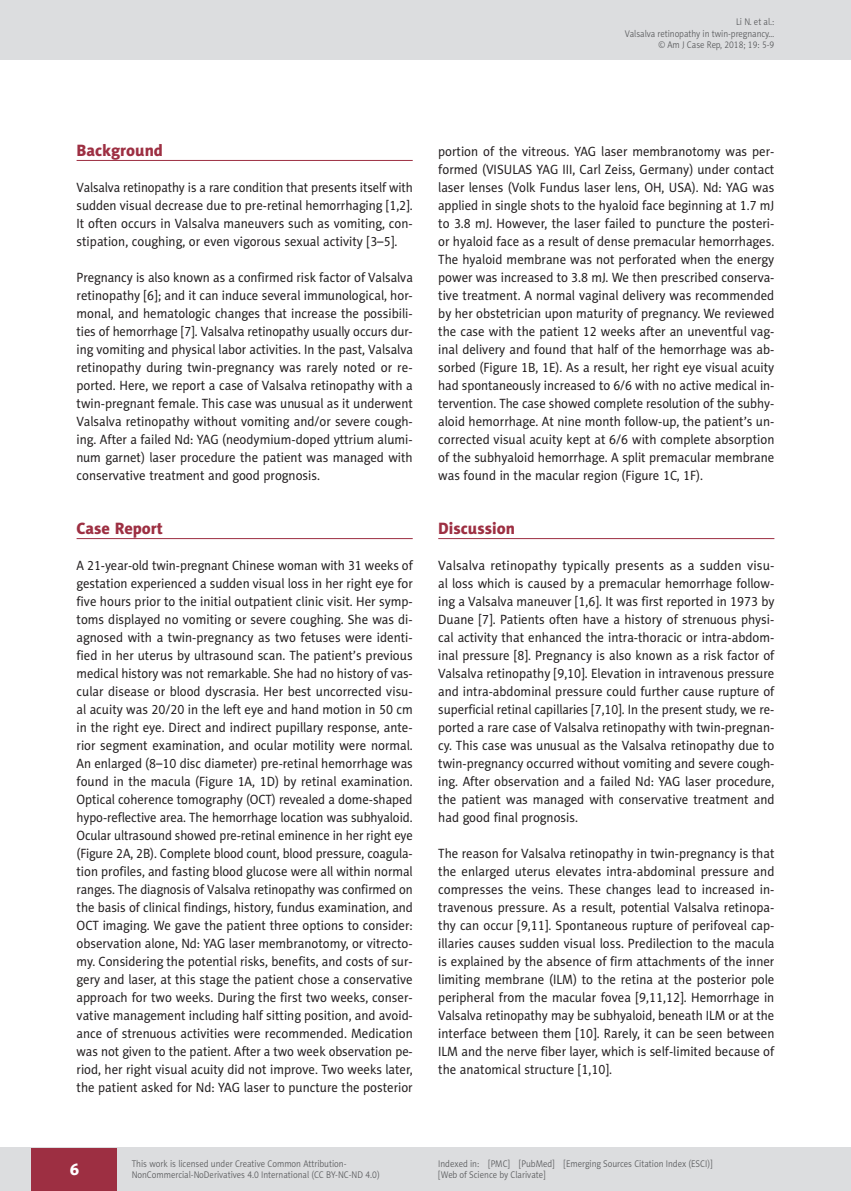
<style>
.page{position:relative;width:851px;height:1191px;background:#fff}
.page>*{position:absolute;margin:0;border:0;box-sizing:border-box;transform-origin:0 0}
.AJCR_Headline_1{font:16.5px "Naomi Sans EFN Heavy";color:#9d2f42}
.t1{font:16.5px "Naomi Sans EFN Heavy";color:#fff}
.AJCR_Body{font:13.5px/18px "Naomi Sans EFN";color:#231f20;text-align:justify;scale:.94 1}
.AJCR_Body-2{font:13.5px/18px "Naomi Sans EFN";color:#231f20;text-align:justify;scale:.95 1}
.AJCR_Body-3{font:13.5px/18px "Naomi Sans EFN";color:#231f20;text-align:justify}
.AJCR_Body-4{font:13.5px/18px "Naomi Sans EFN";color:#231f20;text-align:justify;scale:.93 1}
.AJCR_pagina_zywa{font:9.75px/11.2px "Naomi Sans EFN Light";color:#57585a;scale:.9 1}
.AJCR_pagina_sygnatur{font:9.75px "Naomi Sans EFN Light";color:#57585a;scale:.9 1}
</style>
<div class="page">
<hr style="left:77px;top:160px;width:335px;height:1px;background:#9d2f42">
<hr style="left:77px;top:538px;width:335px;height:1px;background:#9d2f42">
<hr style="left:438px;top:538px;width:336px;height:1px;background:#9d2f42">
<div style="left:0;top:1148px;width:850px;height:43px;background:#dcdddf"></div>
<div style="left:32px;top:1147px;width:85px;height:43px;background:#9d2f42"></div>
<div style="left:0;top:0;width:850px;height:60px;background:#dcdddf"></div>
<hr style="left:850px;top:0;width:1px;height:60px;background:#dcdddf">
<p class="AJCR_pagina_zywa" style="left:624px;top:16px;width:167px;text-align:right">Li N. et al.:<br>Valsalva retinopathy in twin-pregnancy…</p>
<p class="AJCR_pagina_sygnatur" style="left:658px;top:39px;width:130px">© Am J Case Rep, 2018; 19: 5-9</p>
<p class="AJCR_Headline_1" style="left:77px;top:140px;width:88px">Background</p>
<p class="AJCR_Body-4" style="left:77px;top:178px;width:363px">Valsalva retinopathy is a rare condition that presents itself with sudden visual decrease due to pre-retinal hemorrhaging [1,2].<br>It often occurs in Valsalva maneuvers such as vomiting, con&shy;stipation, coughing, or even vigorous sexual activity [3–5].</p>
<p class="AJCR_Body" style="left:77px;top:268px;width:359px">Pregnancy is also known as a confirmed risk factor of Valsalva retinopathy [6]; and it can induce several immunological, hor&shy;monal, and hematologic changes that increase the possibili&shy;ties of hemorrhage [7]. Valsalva retinopathy usually occurs dur&shy;ing vomiting and physical labor activities. In the past, Valsalva retinopathy during twin-pregnancy was rarely noted or re&shy;ported. Here, we report a case of Valsalva retinopathy with a twin-pregnant female. This case was unusual as it underwent Valsalva retinopathy without vomiting and/or severe cough&shy;ing. After a failed Nd: YAG (neodymium-doped yttrium alumi&shy;num garnet) laser procedure the patient was managed with conservative treatment and good prognosis.</p>
<p class="AJCR_Headline_1" style="left:77px;top:518px;width:88px">Case Report</p>
<p class="AJCR_Body" style="left:77px;top:556px;width:359px">A 21-year-old twin-pregnant Chinese woman with 31 weeks of gestation experienced a sudden visual loss in her right eye for five hours prior to the initial outpatient clinic visit. Her symp&shy;toms displayed no vomiting or severe coughing. She was di&shy;agnosed with a twin-pregnancy as two fetuses were identi&shy;fied in her uterus by ultrasound scan. The patient’s previous medical history was not remarkable. She had no history of vas&shy;cular disease or blood dyscrasia. Her best uncorrected visu&shy;al acuity was 20/20 in the left eye and hand motion in 50 cm in the right eye. Direct and indirect pupillary response, ante&shy;rior segment examination, and ocular motility were normal.<br>An enlarged (8–10 disc diameter) pre-retinal hemorrhage was found in the macula (Figure 1A, 1D) by retinal examination.<br>Optical coherence tomography (OCT) revealed a dome-shaped hypo-reflective area. The hemorrhage location was subhyaloid.<br>Ocular ultrasound showed pre-retinal eminence in her right eye (Figure 2A, 2B). Complete blood count, blood pressure, coagula&shy;tion profiles, and fasting blood glucose were all within normal ranges. The diagnosis of Valsalva retinopathy was confirmed on the basis of clinical findings, history, fundus examination, and OCT imaging. We gave the patient three options to consider: observation alone, Nd: YAG laser membranotomy, or vitrecto&shy;my. Considering the potential risks, benefits, and costs of sur&shy;gery and laser, at this stage the patient chose a conservative approach for two weeks. During the first two weeks, conser&shy;vative management including half sitting position, and avoid&shy;ance of strenuous activities were recommended. Medication was not given to the patient. After a two week observation pe&shy;riod, her right visual acuity did not improve. Two weeks later, the patient asked for Nd: YAG laser to puncture the posterior</p>
<p class="AJCR_Body-2" style="left:438px;top:142px;width:355px">portion of the vitreous. YAG laser membranotomy was per&shy;formed (VISULAS YAG III, Carl Zeiss, Germany) under contact laser lenses (Volk Fundus laser lens, OH, USA). Nd: YAG was applied in single shots to the hyaloid face beginning at 1.7 mJ to 3.8 mJ. However, the laser failed to puncture the posteri&shy;or hyaloid face as a result of dense premacular hemorrhages.<br>The hyaloid membrane was not perforated when the energy power was increased to 3.8 mJ. We then prescribed conserva&shy;tive treatment. A normal vaginal delivery was recommended by her obstetrician upon maturity of pregnancy. We reviewed the case with the patient 12 weeks after an uneventful vag&shy;inal delivery and found that half of the hemorrhage was ab&shy;sorbed (Figure 1B, 1E). As a result, her right eye visual acuity had spontaneously increased to 6/6 with no active medical in&shy;tervention. The case showed complete resolution of the subhy&shy;aloid hemorrhage. At nine month follow-up, the patient’s un&shy;corrected visual acuity kept at 6/6 with complete absorption of the subhyaloid hemorrhage. A split premacular membrane was found in the macular region (Figure 1C, 1F).</p>
<p class="AJCR_Headline_1" style="left:438px;top:518px;width:78px">Discussion</p>
<p class="AJCR_Body-3" style="left:438px;top:556px;width:338px">Valsalva retinopathy typically presents as a sudden visu&shy;al loss which is caused by a premacular hemorrhage follow&shy;ing a Valsalva maneuver [1,6]. It was first reported in 1973 by Duane [7]. Patients often have a history of strenuous physi&shy;cal activity that enhanced the intra-thoracic or intra-abdom&shy;inal pressure [8]. Pregnancy is also known as a risk factor of Valsalva retinopathy [9,10]. Elevation in intravenous pressure and intra-abdominal pressure could further cause rupture of superficial retinal capillaries [7,10]. In the present study, we re&shy;ported a rare case of Valsalva retinopathy with twin-pregnan&shy;cy. This case was unusual as the Valsalva retinopathy due to twin-pregnancy occurred without vomiting and severe cough&shy;ing. After observation and a failed Nd: YAG laser procedure, the patient was managed with conservative treatment and had good final prognosis.</p>
<p class="AJCR_Body-2" style="left:438px;top:844px;width:355px">The reason for Valsalva retinopathy in twin-pregnancy is that the enlarged uterus elevates intra-abdominal pressure and compresses the veins. These changes lead to increased in&shy;travenous pressure. As a result, potential Valsalva retinopa&shy;thy can occur [9,11]. Spontaneous rupture of perifoveal cap&shy;illaries causes sudden visual loss. Predilection to the macula is explained by the absence of firm attachments of the inner limiting membrane (ILM) to the retina at the posterior pole peripheral from the macular fovea [9,11,12]. Hemorrhage in Valsalva retinopathy may be subhyaloid, beneath ILM or at the interface between them [10]. Rarely, it can be seen between ILM and the nerve fiber layer, which is self-limited because of the anatomical structure [1,10].</p>
<p class="t1" style="left:70px;top:1159px;width:11px">6</p>
<p class="AJCR_pagina_zywa" style="left:132px;top:1158px;width:277px">This work is licensed under Creative Common Attribution-<br>NonCommercial-NoDerivatives 4.0 International (CC BY-NC-ND 4.0)</p>
<p class="AJCR_pagina_zywa" style="left:438px;top:1158px;width:306px">Indexed in: [PMC] [PubMed] [Emerging Sources Citation Index (ESCI)] [Web of Science by Clarivate]</p>
</div>
